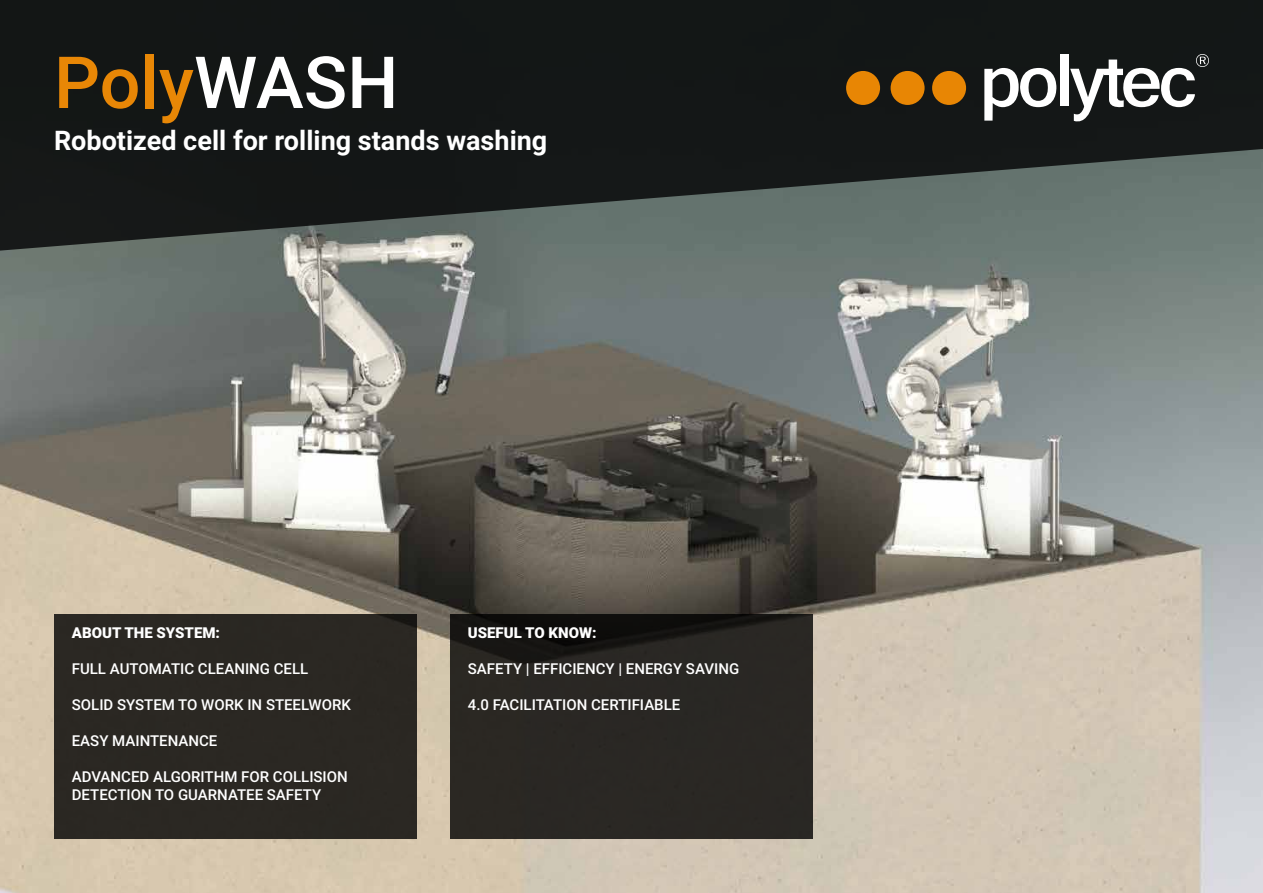
<style>
.page{position:relative;width:1263px;height:893px;background:#fff}
.page>*{position:absolute;margin:0;border:0;box-sizing:border-box;transform-origin:0 0}
.t1{font:500 72px "Roboto";color:#e88706}
.t2{font:700 27px "Roboto";color:#fff}
.t3{font:500 15px/18px "Roboto";color:#fff}
.t4{font:900 15px "Roboto";color:#fff}
.s1{color:#fff}
</style>
<div class="page">
<img style="left:0;top:259px;width:1263px;height:634px">
<svg style="left:0;top:0;width:1263px;height:259px;background:#292e2d"></svg>
<div style="left:54px;top:614px;width:363px;height:225px;background:#2b2823"></div>
<svg style="left:450px;top:614px;width:363px;height:225px;background:#262420"></svg>
<div style="left:846px;top:71px;width:34px;height:34px;background:#e88604;border-radius:50%"></div>
<div style="left:890px;top:71px;width:34px;height:34px;background:#e88604;border-radius:50%"></div>
<svg style="left:984px;top:68px;width:73px;height:53px"></svg>
<div style="left:1060px;top:54px;width:8px;height:52px;background:#fff"></div>
<div style="left:932px;top:71px;width:34px;height:34px;background:#e88604;border-radius:50%"></div>
<svg style="left:1070px;top:54px;width:139px;height:67px"></svg>
<h1 class="t1" style="left:54px;top:32px;width:346px">Poly<span class="s1">WASH</span></h1>
<h2 class="t2" style="left:54px;top:121px;width:495px">Robotized cell for rolling stands washing</h2>
<p class="t4" style="left:72px;top:622px;width:150px">ABOUT THE SYSTEM:</p>
<p class="t3" style="left:72px;top:659px;width:238px">FULL AUTOMATIC CLEANING CELL</p>
<p class="t3" style="left:72px;top:695px;width:281px">SOLID SYSTEM TO WORK IN STEELWORK</p>
<p class="t3" style="left:72px;top:731px;width:147px">EASY MAINTENANCE</p>
<p class="t3" style="left:72px;top:767px;width:277px">ADVANCED ALGORITHM FOR COLLISION<br>DETECTION TO GUARNATEE SAFETY</p>
<p class="t4" style="left:468px;top:622px;width:130px">USEFUL TO KNOW:</p>
<p class="t3" style="left:468px;top:659px;width:273px">SAFETY | EFFICIENCY | ENERGY SAVING</p>
<p class="t3" style="left:468px;top:695px;width:214px">4.0 FACILITATION CERTIFIABLE</p>
</div>
